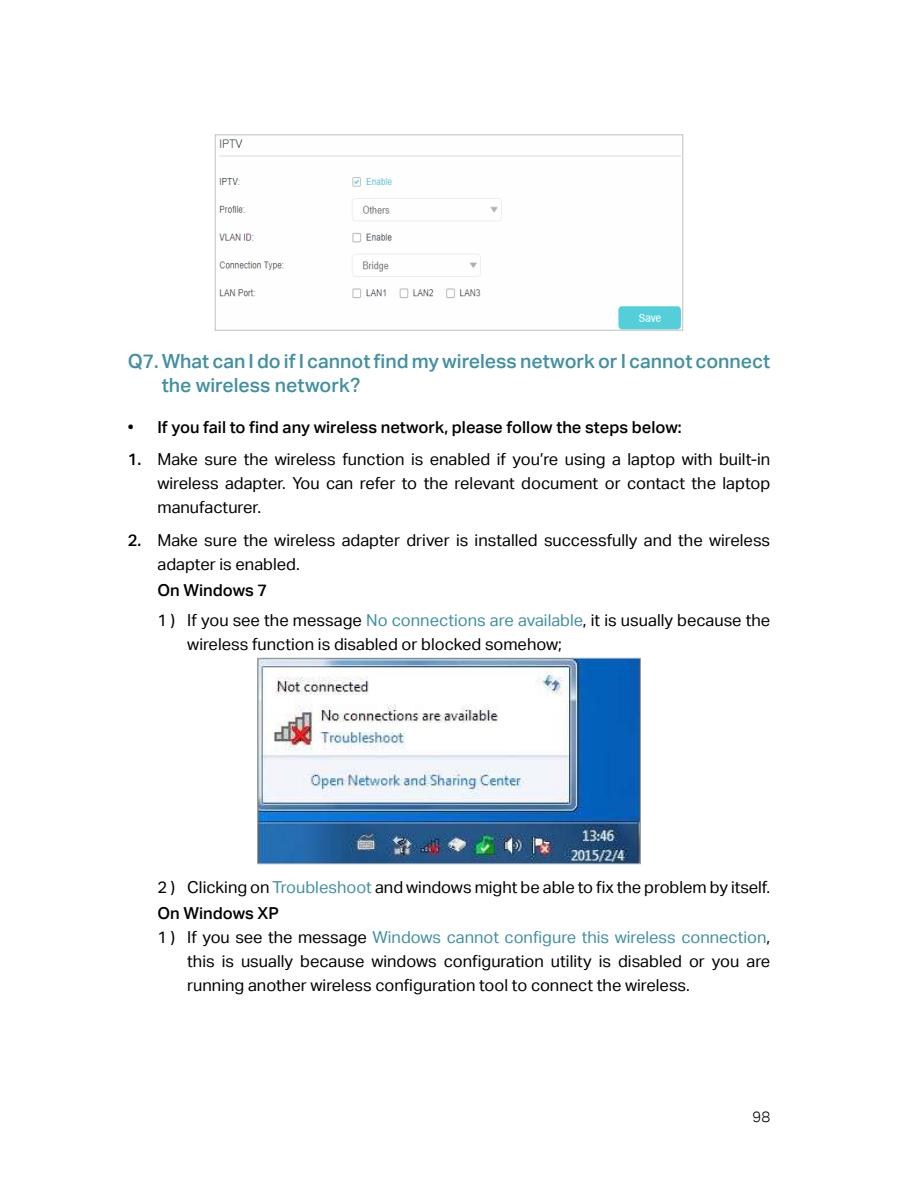
<style>
.page{position:relative;width:898px;height:1187px;background:#fff}
.page>*{position:absolute;margin:0;border:0;box-sizing:border-box;transform-origin:0 0}
.t1{font:19.5px/24px "TP Link Aktiv Medium";color:#4290a2}
.t2{font:16.5px/24px "TP Link Aktiv Regular";color:#000;text-align:justify}
.t3{font:16.5px "TP Link Aktiv Medium";color:#000}
.t4{font:15px "TP Link Aktiv Light";color:#000}
.s1{font-family:"TP Link Aktiv Regular"}
.s2{font-family:"TP Link Aktiv Medium"}
.s3{color:#4290a2}
</style>
<div class="page">
<img style="left:219px;top:139px;width:461px;height:189px">
<div style="left:215px;top:135px;width:467px;height:195px;border:1px solid #bfc0c0"></div>
<img style="left:259px;top:660px;width:379px;height:202px">
<div style="left:257px;top:658px;width:383px;height:206px;border:1px solid #bfc0c0"></div>
<p class="t1" style="left:162px;top:349px;width:610px;text-indent:-34px">Q7. What can I do if I cannot find my wireless network or I cannot connect the wireless network?</p>
<p class="t3" style="left:128px;top:417px;width:555px"><span class="s1">•</span> If you fail to find any wireless network, please follow the steps below:</p>
<p class="t2" style="left:157px;top:447px;width:614px;text-indent:-30px"><span class="s2">1.</span> Make sure the wireless function is enabled if you’re using a laptop with built-in wireless adapter. You can refer to the relevant document or contact the laptop manufacturer.</p>
<p class="t2" style="left:157px;top:528px;width:614px;text-indent:-30px"><span class="s2">2.</span> Make sure the wireless adapter driver is installed successfully and the wireless adapter is enabled.</p>
<p class="t3" style="left:157px;top:580px;width:111px">On Windows 7</p>
<p class="t2" style="left:187px;top:608px;width:584px;text-indent:-30px">1 ) If you see the message <span class="s3">No connections are available</span>, it is usually because the wireless function is disabled or blocked somehow;</p>
<p class="t2" style="left:157px;top:875px;width:614px">2 ) Clicking on <span class="s3">Troubleshoot</span> and windows might be able to fix the problem by itself.</p>
<p class="t3" style="left:157px;top:903px;width:123px">On Windows XP</p>
<p class="t2" style="left:187px;top:925px;width:584px;text-indent:-30px">1 ) If you see the message <span class="s3">Windows cannot configure this wireless connection</span>, this is usually because windows configuration utility is disabled or you are running another wireless configuration tool to connect the wireless.</p>
<p class="t4" style="left:752px;top:1107px;width:19px">98</p>
</div>
